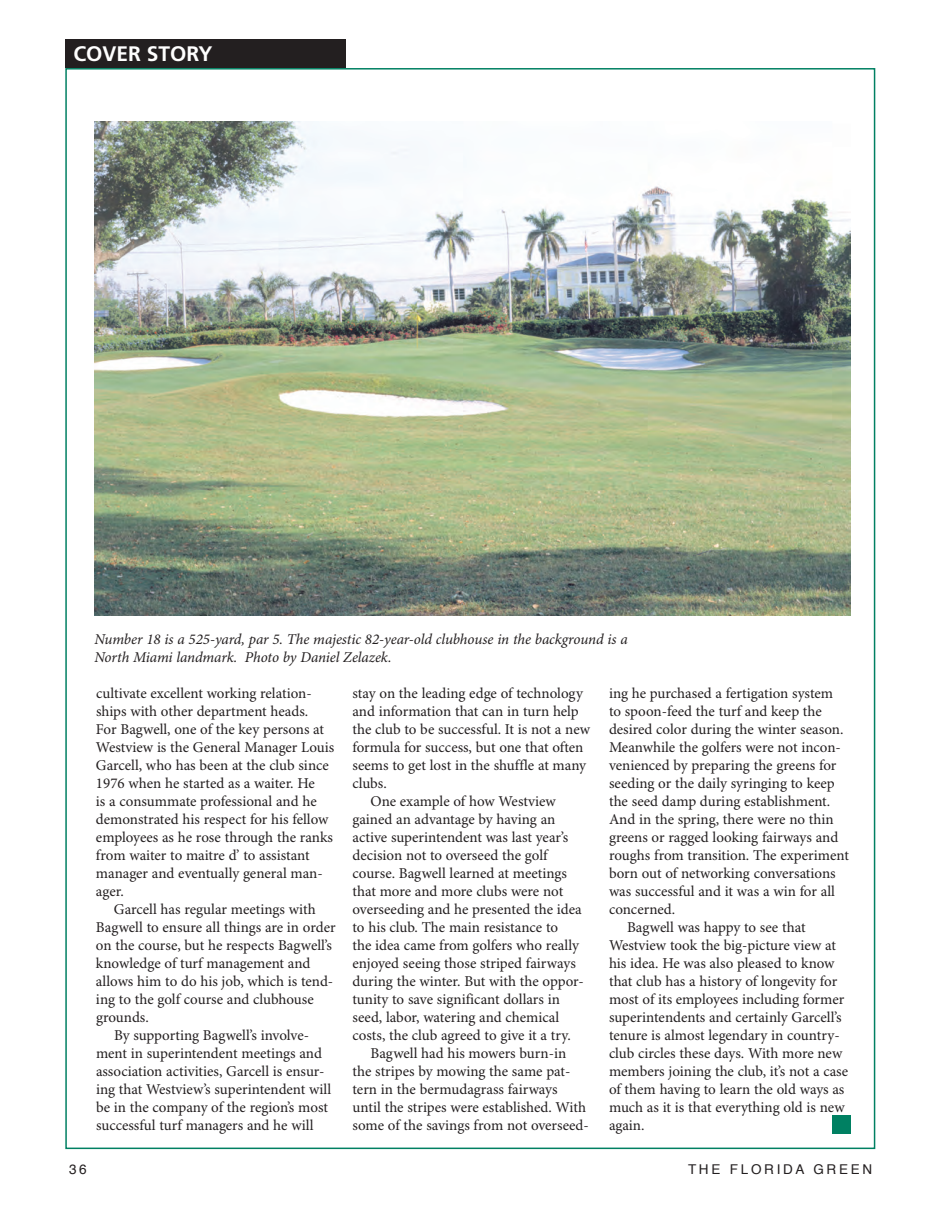
<style>
.page{position:relative;width:945px;height:1215px;background:#fff}
.page>*{position:absolute;margin:0;border:0;box-sizing:border-box;transform-origin:0 0}
.t1{font:700 21px "Frutiger";color:#fff}
.t2{font:15px/18px "Minion Pro";letter-spacing:-.005em;color:#231f20}
.t3{font:italic 15px/18px "Minion Pro";letter-spacing:-.01em;color:#231f20}
.t4{font:13.5px "Helvetica";letter-spacing:.2em;color:#231f20}
</style>
<div class="page">
<div style="left:65px;top:39px;width:281px;height:29px;background:#231f20"></div>
<img style="left:94px;top:122px;width:756px;height:494px">
<div style="left:832px;top:1116px;width:18px;height:18px;background:#008062"></div>
<h1 class="t1" style="left:73px;top:41px;width:141px">COVER STORY</h1>
<p class="t3" style="left:94px;top:630px;width:535px">Number 18 is a 525-yard, par 5. The majestic 82-year-old clubhouse in the background is a<br>North Miami landmark. Photo by Daniel Zelazek.</p>
<p class="t2" style="left:96px;top:684px;width:240px">cultivate excellent working relation&shy;ships with other department heads.<br>For Bagwell, one of the key persons at Westview is the General Manager Louis Garcell, who has been at the club since 1976 when he started as a waiter. He<br>is a consummate professional and he demonstrated his respect for his fellow employees as he rose through the ranks from waiter to maitre d’ to assistant manager and eventually general man&shy;ager.</p>
<p class="t2" style="left:114px;top:900px;width:203px">Garcell has regular meetings with</p>
<p class="t2" style="left:96px;top:918px;width:241px">Bagwell to ensure all things are in order</p>
<p class="t2" style="left:96px;top:936px;width:238px">on the course, but he respects Bagwell’s</p>
<p class="t2" style="left:96px;top:954px;width:216px">knowledge of turf management and</p>
<p class="t2" style="left:96px;top:972px;width:239px">allows him to do his job, which is tend-</p>
<p class="t2" style="left:96px;top:990px;width:219px">ing to the golf course and clubhouse</p>
<p class="t2" style="left:96px;top:1008px;width:54px">grounds.</p>
<p class="t2" style="left:114px;top:1026px;width:197px">By supporting Bagwell’s involve-</p>
<p class="t2" style="left:96px;top:1044px;width:228px">ment in superintendent meetings and</p>
<p class="t2" style="left:96px;top:1062px;width:230px">association activities, Garcell is ensur-</p>
<p class="t2" style="left:96px;top:1080px;width:237px">ing that Westview’s superintendent will</p>
<p class="t2" style="left:96px;top:1098px;width:234px">be in the company of the region’s most</p>
<p class="t2" style="left:96px;top:1116px;width:219px">successful turf managers and he will</p>
<p class="t2" style="left:352px;top:684px;width:232px">stay on the leading edge of technology</p>
<p class="t2" style="left:352px;top:702px;width:228px">and information that can in turn help</p>
<p class="t2" style="left:352px;top:720px;width:239px">the club to be successful. It is not a new</p>
<p class="t2" style="left:352px;top:738px;width:232px">formula for success, but one that often</p>
<p class="t2" style="left:352px;top:756px;width:235px">seems to get lost in the shuffle at many</p>
<p class="t2" style="left:352px;top:774px;width:36px">clubs.</p>
<p class="t2" style="left:370px;top:792px;width:187px">One example of how Westview</p>
<p class="t2" style="left:352px;top:810px;width:204px">gained an advantage by having an</p>
<p class="t2" style="left:352px;top:828px;width:217px">active superintendent was last year’s</p>
<p class="t2" style="left:352px;top:846px;width:197px">decision not to overseed the golf</p>
<p class="t2" style="left:352px;top:864px;width:216px">course. Bagwell learned at meetings</p>
<p class="t2" style="left:352px;top:882px;width:212px">that more and more clubs were not</p>
<p class="t2" style="left:352px;top:900px;width:231px">overseeding and he presented the idea</p>
<p class="t2" style="left:352px;top:918px;width:207px">to his club. The main resistance to</p>
<p class="t2" style="left:352px;top:936px;width:228px">the idea came from golfers who really</p>
<p class="t2" style="left:352px;top:954px;width:225px">enjoyed seeing those striped fairways</p>
<p class="t2" style="left:352px;top:972px;width:233px">during the winter. But with the oppor-</p>
<p class="t2" style="left:352px;top:990px;width:209px">tunity to save significant dollars in</p>
<p class="t2" style="left:352px;top:1008px;width:208px">seed, labor, watering and chemical</p>
<p class="t2" style="left:352px;top:1026px;width:220px">costs, the club agreed to give it a try.</p>
<p class="t2" style="left:370px;top:1044px;width:197px">Bagwell had his mowers burn-in</p>
<p class="t2" style="left:352px;top:1062px;width:220px">the stripes by mowing the same pat-</p>
<p class="t2" style="left:352px;top:1080px;width:207px">tern in the bermudagrass fairways</p>
<p class="t2" style="left:352px;top:1098px;width:235px">until the stripes were established. With</p>
<p class="t2" style="left:352px;top:1116px;width:238px">some of the savings from not overseed-</p>
<p class="t2" style="left:609px;top:684px;width:226px">ing he purchased a fertigation system</p>
<p class="t2" style="left:609px;top:702px;width:214px">to spoon-feed the turf and keep the</p>
<p class="t2" style="left:609px;top:720px;width:236px">desired color during the winter season.</p>
<p class="t2" style="left:609px;top:738px;width:233px">Meanwhile the golfers were not incon-</p>
<p class="t2" style="left:609px;top:756px;width:229px">venienced by preparing the greens for</p>
<p class="t2" style="left:609px;top:774px;width:227px">seeding or the daily syringing to keep</p>
<p class="t2" style="left:609px;top:792px;width:223px">the seed damp during establishment.</p>
<p class="t2" style="left:609px;top:810px;width:226px">And in the spring, there were no thin</p>
<p class="t2" style="left:609px;top:828px;width:231px">greens or ragged looking fairways and</p>
<p class="t2" style="left:609px;top:846px;width:241px">roughs from transition. The experiment</p>
<p class="t2" style="left:609px;top:864px;width:228px">born out of networking conversations</p>
<p class="t2" style="left:609px;top:882px;width:228px">was successful and it was a win for all</p>
<p class="t2" style="left:609px;top:900px;width:68px">concerned.</p>
<p class="t2" style="left:627px;top:918px;width:180px">Bagwell was happy to see that</p>
<p class="t2" style="left:609px;top:936px;width:228px">Westview took the big-picture view at</p>
<p class="t2" style="left:609px;top:954px;width:227px">his idea. He was also pleased to know</p>
<p class="t2" style="left:609px;top:972px;width:230px">that club has a history of longevity for</p>
<p class="t2" style="left:609px;top:990px;width:237px">most of its employees including former</p>
<p class="t2" style="left:609px;top:1008px;width:234px">superintendents and certainly Garcell’s</p>
<p class="t2" style="left:609px;top:1026px;width:232px">tenure is almost legendary in country-</p>
<p class="t2" style="left:609px;top:1044px;width:235px">club circles these days. With more new</p>
<p class="t2" style="left:609px;top:1062px;width:241px">members joining the club, it’s not a case</p>
<p class="t2" style="left:609px;top:1080px;width:237px">of them having to learn the old ways as</p>
<p class="t2" style="left:609px;top:1098px;width:237px">much as it is that everything old is new</p>
<p class="t2" style="left:609px;top:1116px;width:37px">again.</p>
<p class="t4" style="left:69px;top:1158px;width:19px">36</p>
<p class="t4" style="left:688px;top:1158px;width:186px">THE FLORIDA GREEN</p>
</div>
